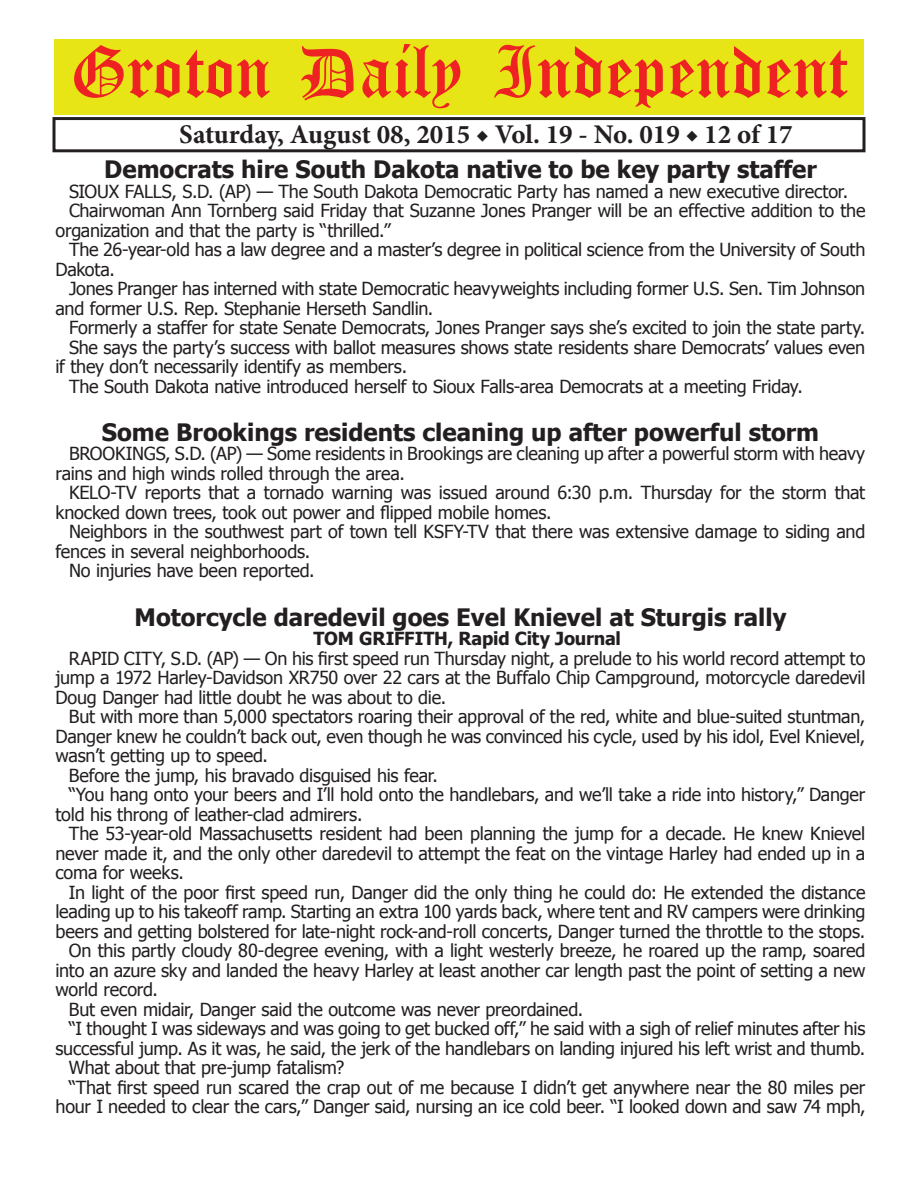
<style>
.page{position:relative;width:918px;height:1188px;background:#fff}
.page>*{position:absolute;margin:0;border:0;box-sizing:border-box;transform-origin:0 0}
.t1{font:54px "Old English Five";color:#ee2123}
.t2{font:700 27px "Minion Pro";color:#231f20}
.t3{font:700 24px "Tahoma";color:#231f20}
.t4{font:18px/19.5px "Tahoma";letter-spacing:-.01em;color:#231f20}
.t5{font:700 18px "Tahoma";letter-spacing:-.01em;color:#231f20}
</style>
<div class="page">
<div style="left:52px;top:117px;width:814px;height:35px;border:3px solid #231f20"></div>
<div style="left:54px;top:40px;width:810px;height:75px;background:#e7e515"></div>
<h1 class="t1" style="left:70px;top:47px;width:779px">Groton Daily Independent</h1>
<h2 class="t2" style="left:179px;top:116px;width:615px">Saturday, August 08, 2015 ◆ Vol. 19 - No. 019 ◆ 12 of 17</h2>
<h3 class="t3" style="left:104px;top:153px;width:714px">Democrats hire South Dakota native to be key party staffer</h3>
<p class="t4" style="left:69px;top:181px;width:781px">SIOUX FALLS, S.D. (AP) — The South Dakota Democratic Party has named a new executive director.</p>
<p class="t4" style="left:69px;top:200px;width:798px">Chairwoman Ann Tornberg said Friday that Suzanne Jones Pranger will be an effective addition to the</p>
<p class="t4" style="left:56px;top:220px;width:337px">organization and that the party is “thrilled.”</p>
<p class="t4" style="left:69px;top:239px;width:798px">The 26-year-old has a law degree and a master’s degree in political science from the University of South</p>
<p class="t4" style="left:56px;top:259px;width:61px">Dakota.</p>
<p class="t4" style="left:69px;top:278px;width:798px">Jones Pranger has interned with state Democratic heavyweights including former U.S. Sen. Tim Johnson</p>
<p class="t4" style="left:56px;top:298px;width:379px">and former U.S. Rep. Stephanie Herseth Sandlin.</p>
<p class="t4" style="left:69px;top:317px;width:798px">Formerly a staffer for state Senate Democrats, Jones Pranger says she’s excited to join the state party.</p>
<p class="t4" style="left:69px;top:337px;width:798px">She says the party’s success with ballot measures shows state residents share Democrats’ values even</p>
<p class="t4" style="left:56px;top:356px;width:353px">if they don’t necessarily identify as members.</p>
<p class="t4" style="left:69px;top:376px;width:735px">The South Dakota native introduced herself to Sioux Falls-area Democrats at a meeting Friday.</p>
<h3 class="t3" style="left:102px;top:415px;width:719px">Some Brookings residents cleaning up after powerful storm</h3>
<p class="t4" style="left:56px;top:443px;width:811px;text-indent:14px">BROOKINGS, S.D. (AP) — Some residents in Brookings are cleaning up after a powerful storm with heavy rains and high winds rolled through the area.</p>
<p class="t4" style="left:56px;top:482px;width:811px;text-indent:14px">KELO-TV reports that a tornado warning was issued around 6:30 p.m. Thursday for the storm that knocked down trees, took out power and flipped mobile homes.</p>
<p class="t4" style="left:69px;top:521px;width:798px">Neighbors in the southwest part of town tell KSFY-TV that there was extensive damage to siding and</p>
<p class="t4" style="left:56px;top:541px;width:256px">fences in several neighborhoods.</p>
<p class="t4" style="left:69px;top:560px;width:247px">No injuries have been reported.</p>
<h3 class="t3" style="left:135px;top:600px;width:653px">Motorcycle daredevil goes Evel Knievel at Sturgis rally</h3>
<p class="t5" style="left:313px;top:626px;width:309px">TOM GRIFFITH, Rapid City Journal</p>
<p class="t4" style="left:55px;top:648px;width:812px;text-align:justify;text-indent:14px">RAPID CITY, S.D. (AP) — On his first speed run Thursday night, a prelude to his world record attempt to jump a 1972 Harley-Davidson XR750 over 22 cars at the Buffalo Chip Campground, motorcycle daredevil Doug Danger had little doubt he was about to die.</p>
<p class="t4" style="left:69px;top:706px;width:798px">But with more than 5,000 spectators roaring their approval of the red, white and blue-suited stuntman,</p>
<p class="t4" style="left:55px;top:726px;width:811px">Danger knew he couldn’t back out, even though he was convinced his cycle, used by his idol, Evel Knievel,</p>
<p class="t4" style="left:55px;top:745px;width:214px">wasn’t getting up to speed.</p>
<p class="t4" style="left:69px;top:765px;width:371px">Before the jump, his bravado disguised his fear.</p>
<p class="t4" style="left:69px;top:784px;width:798px">“You hang onto your beers and I’ll hold onto the handlebars, and we’ll take a ride into history,” Danger</p>
<p class="t4" style="left:55px;top:804px;width:309px">told his throng of leather-clad admirers.</p>
<p class="t4" style="left:69px;top:823px;width:798px">The 53-year-old Massachusetts resident had been planning the jump for a decade. He knew Knievel</p>
<p class="t4" style="left:55px;top:843px;width:811px">never made it, and the only other daredevil to attempt the feat on the vintage Harley had ended up in a</p>
<p class="t4" style="left:55px;top:862px;width:130px">coma for weeks.</p>
<p class="t4" style="left:69px;top:882px;width:798px">In light of the poor first speed run, Danger did the only thing he could do: He extended the distance</p>
<p class="t4" style="left:55px;top:901px;width:812px">leading up to his takeoff ramp. Starting an extra 100 yards back, where tent and RV campers were drinking</p>
<p class="t4" style="left:55px;top:921px;width:811px">beers and getting bolstered for late-night rock-and-roll concerts, Danger turned the throttle to the stops.</p>
<p class="t4" style="left:69px;top:940px;width:798px">On this partly cloudy 80-degree evening, with a light westerly breeze, he roared up the ramp, soared</p>
<p class="t4" style="left:55px;top:960px;width:811px">into an azure sky and landed the heavy Harley at least another car length past the point of setting a new</p>
<p class="t4" style="left:55px;top:979px;width:104px">world record.</p>
<p class="t4" style="left:69px;top:999px;width:516px">But even midair, Danger said the outcome was never preordained.</p>
<p class="t4" style="left:69px;top:1018px;width:798px">“I thought I was sideways and was going to get bucked off,” he said with a sigh of relief minutes after his</p>
<p class="t4" style="left:55px;top:1038px;width:811px">successful jump. As it was, he said, the jerk of the handlebars on landing injured his left wrist and thumb.</p>
<p class="t4" style="left:69px;top:1057px;width:277px">What about that pre-jump fatalism?</p>
<p class="t4" style="left:69px;top:1077px;width:798px">“That first speed run scared the crap out of me because I didn’t get anywhere near the 80 miles per</p>
<p class="t4" style="left:55px;top:1096px;width:812px">hour I needed to clear the cars,” Danger said, nursing an ice cold beer. “I looked down and saw 74 mph,</p>
</div>
